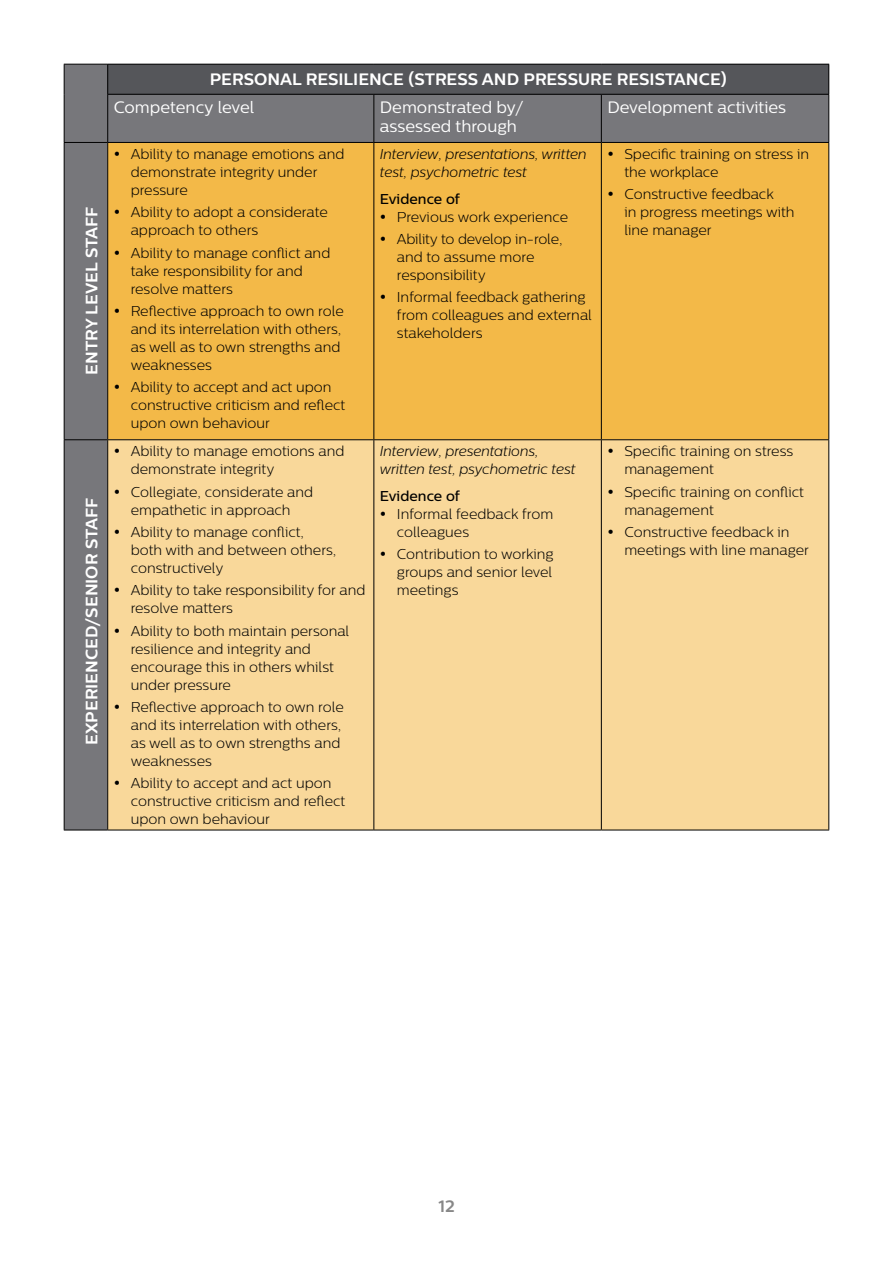
<style>
.page{position:relative;width:893px;height:1263px;background:#fff}
.page>*{position:absolute;margin:0;border:0;box-sizing:border-box;transform-origin:0 0}
.t1{font:700 16.5px "Centrale Sans";color:#fff}
.t2{font:16.5px/19.8px "Centrale Sans";color:#fff}
.t3{font:700 16.5px "Centrale Sans";color:#878787}
.t4{font:300 14.25px/18px "Centrale Sans";color:#000}
.t5{font:italic 300 14.25px/18px "Centrale Sans";letter-spacing:-.01em;color:#000}
.t6{font:500 14.25px "Centrale Sans";color:#000}
</style>
<div class="page">
<div style="left:65px;top:65px;width:763px;height:765px;background:#77777b"></div>
<div style="left:108px;top:64px;width:721px;height:30px;background:#55565a"></div>
<div style="left:108px;top:143px;width:720px;height:296px;background:#f3b948"></div>
<div style="left:108px;top:440px;width:720px;height:390px;background:#f9d89a"></div>
<hr style="left:64px;top:64px;width:44px;height:1px;background:#000">
<svg style="left:64px;top:65px;width:1px;height:29px"></svg>
<hr style="left:108px;top:64px;width:266px;height:1px;background:#000">
<svg style="left:107px;top:65px;width:1px;height:29px"></svg>
<hr style="left:374px;top:64px;width:227px;height:1px;background:#000">
<hr style="left:601px;top:64px;width:228px;height:1px;background:#000">
<svg style="left:828px;top:65px;width:1px;height:29px"></svg>
<hr style="left:64px;top:94px;width:1px;height:48px;background:#000">
<hr style="left:107px;top:94px;width:267px;height:1px;background:#000">
<hr style="left:107px;top:95px;width:1px;height:47px;background:#000">
<hr style="left:374px;top:94px;width:227px;height:1px;background:#000">
<hr style="left:373px;top:95px;width:1px;height:47px;background:#000">
<hr style="left:601px;top:94px;width:228px;height:1px;background:#000">
<hr style="left:601px;top:95px;width:1px;height:47px;background:#000">
<hr style="left:828px;top:95px;width:1px;height:47px;background:#000">
<hr style="left:64px;top:142px;width:44px;height:1px;background:#000">
<hr style="left:64px;top:143px;width:1px;height:296px;background:#000">
<hr style="left:108px;top:142px;width:266px;height:1px;background:#000">
<hr style="left:107px;top:143px;width:1px;height:296px;background:#000">
<hr style="left:374px;top:142px;width:227px;height:1px;background:#000">
<hr style="left:373px;top:143px;width:1px;height:296px;background:#000">
<hr style="left:601px;top:142px;width:228px;height:1px;background:#000">
<hr style="left:601px;top:143px;width:1px;height:296px;background:#000">
<hr style="left:828px;top:143px;width:1px;height:296px;background:#000">
<hr style="left:64px;top:439px;width:44px;height:1px;background:#000">
<hr style="left:64px;top:440px;width:1px;height:390px;background:#000">
<hr style="left:108px;top:439px;width:266px;height:1px;background:#000">
<hr style="left:107px;top:440px;width:1px;height:390px;background:#000">
<hr style="left:374px;top:439px;width:227px;height:1px;background:#000">
<hr style="left:373px;top:440px;width:1px;height:390px;background:#000">
<hr style="left:601px;top:439px;width:228px;height:1px;background:#000">
<hr style="left:601px;top:440px;width:1px;height:390px;background:#000">
<hr style="left:828px;top:440px;width:1px;height:390px;background:#000">
<hr style="left:64px;top:830px;width:44px;height:1px;background:#000">
<hr style="left:108px;top:830px;width:266px;height:1px;background:#000">
<hr style="left:374px;top:830px;width:227px;height:1px;background:#000">
<hr style="left:601px;top:830px;width:228px;height:1px;background:#000">
<p class="t1" style="left:82px;top:374px;width:169px;rotate:-90deg">ENTRY LEVEL STAFF</p>
<p class="t1" style="left:82px;top:745px;width:249px;rotate:-90deg">EXPERIENCED/SENIOR STAFF</p>
<p class="t1" style="left:210px;top:70px;width:518px">PERSONAL RESILIENCE (STRESS AND PRESSURE RESISTANCE)</p>
<p class="t2" style="left:114px;top:97px;width:142px">Competency level</p>
<p class="t2" style="left:380px;top:97px;width:145px">Demonstrated by/ assessed through</p>
<p class="t2" style="left:607px;top:97px;width:180px">Development activities</p>
<p class="t4" style="left:131px;top:145px;width:215px;text-indent:-17px">• Ability to manage emotions and demonstrate integrity under pressure</p>
<p class="t4" style="left:131px;top:203px;width:199px;text-indent:-17px">• Ability to adopt a considerate approach to others</p>
<p class="t4" style="left:131px;top:243px;width:201px;text-indent:-17px">• Ability to manage conflict and take responsibility for and resolve matters</p>
<p class="t4" style="left:131px;top:302px;width:215px;text-indent:-17px">• Reflective approach to own role and its interrelation with others, as well as to own strengths and weaknesses</p>
<p class="t4" style="left:131px;top:378px;width:216px;text-indent:-17px">• Ability to accept and act upon constructive criticism and reflect upon own behaviour</p>
<p class="t4" style="left:624px;top:145px;width:186px;text-indent:-17px">• Specific training on stress in the workplace</p>
<p class="t4" style="left:624px;top:185px;width:172px;text-indent:-17px">• Constructive feedback<br>in progress meetings with line manager</p>
<p class="t5" style="left:380px;top:145px;width:208px">Interview, presentations, written test, psychometric test</p>
<p class="t6" style="left:380px;top:190px;width:82px">Evidence of</p>
<p class="t4" style="left:380px;top:207px;width:190px">• Previous work experience</p>
<p class="t4" style="left:397px;top:230px;width:167px;text-indent:-17px">• Ability to develop in-role, and to assume more responsibility</p>
<p class="t4" style="left:397px;top:288px;width:197px;text-indent:-17px">• Informal feedback gathering from colleagues and external stakeholders</p>
<p class="t4" style="left:131px;top:442px;width:215px;text-indent:-17px">• Ability to manage emotions and demonstrate integrity</p>
<p class="t4" style="left:114px;top:483px;width:201px;text-align:center">• Collegiate, considerate and empathetic in approach</p>
<p class="t4" style="left:131px;top:523px;width:207px;text-indent:-17px">• Ability to manage conflict, both with and between others, constructively</p>
<p class="t4" style="left:131px;top:581px;width:236px;text-indent:-17px">• Ability to take responsibility for and resolve matters</p>
<p class="t4" style="left:131px;top:621px;width:220px;text-indent:-17px">• Ability to both maintain personal resilience and integrity and encourage this in others whilst under pressure</p>
<p class="t4" style="left:131px;top:698px;width:215px;text-indent:-17px">• Reflective approach to own role and its interrelation with others, as well as to own strengths and weaknesses</p>
<p class="t4" style="left:131px;top:774px;width:216px;text-indent:-17px">• Ability to accept and act upon constructive criticism and reflect upon own behaviour</p>
<p class="t5" style="left:380px;top:442px;width:197px">Interview, presentations, written test, psychometric test</p>
<p class="t6" style="left:380px;top:488px;width:82px">Evidence of</p>
<p class="t4" style="left:397px;top:505px;width:158px;text-indent:-17px">• Informal feedback from colleagues</p>
<p class="t4" style="left:397px;top:545px;width:158px;text-align:justify;text-indent:-17px">• Contribution to working groups and senior level meetings</p>
<p class="t4" style="left:624px;top:442px;width:170px;text-indent:-17px">• Specific training on stress management</p>
<p class="t4" style="left:624px;top:483px;width:181px;text-indent:-17px">• Specific training on conflict management</p>
<p class="t4" style="left:624px;top:523px;width:186px;text-indent:-17px">• Constructive feedback in meetings with line manager</p>
<p class="t3" style="left:438px;top:1196px;width:18px">12</p>
</div>
